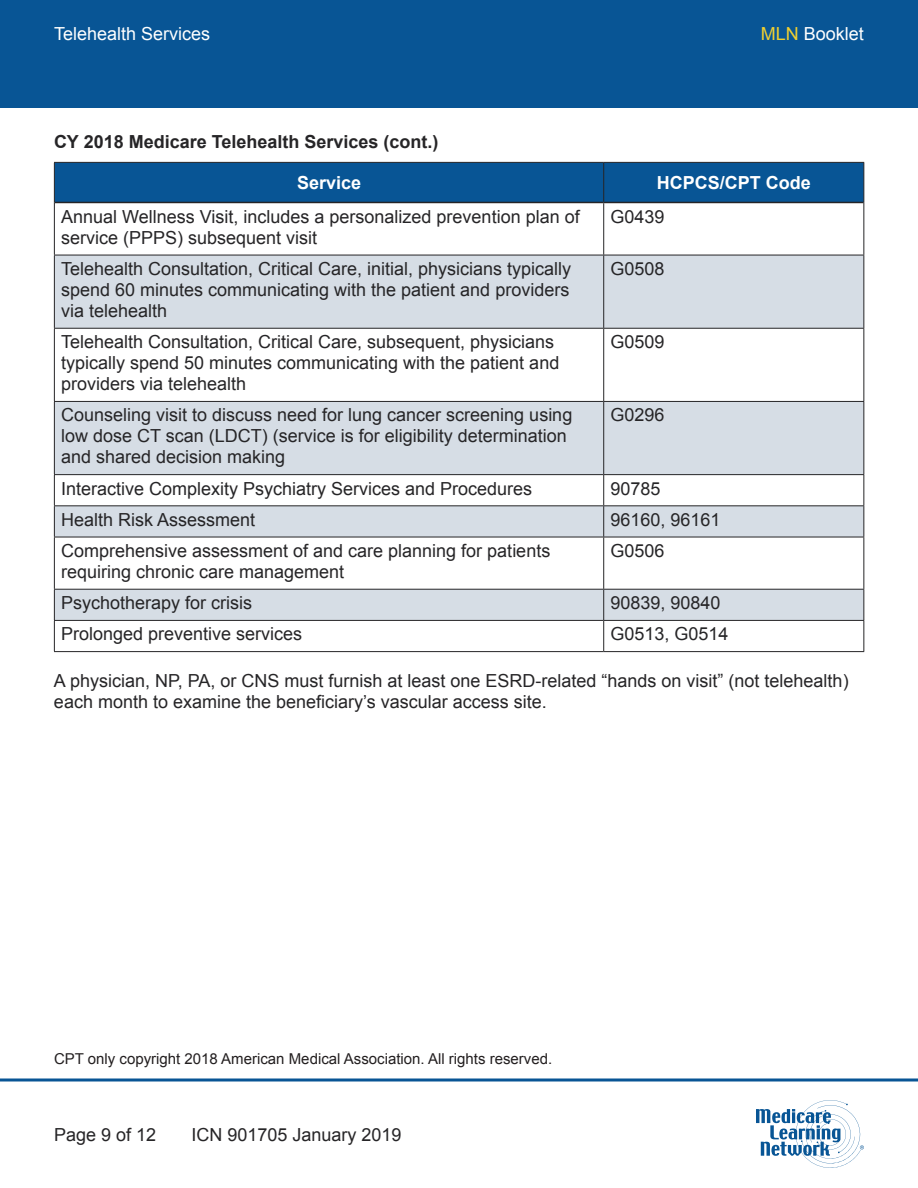
<style>
.page{position:relative;width:918px;height:1188px;background:#fff}
.page>*{position:absolute;margin:0;border:0;box-sizing:border-box;transform-origin:0 0}
.Table_Text{font:18px/21px "Arial";color:#262527}
.t1{font:700 18px "Arial";color:#262527}
.t2{font:18px "Arial";color:#fff}
.Table_Header{font:700 18px "Arial";color:#fff}
.t3{font:15px "Arial";color:#231f20}
.s1{color:#f1d030}
</style>
<div class="page">
<div style="left:0;top:0;width:918px;height:108px;background:#085595"></div>
<svg style="left:0;top:1078px;width:918px;height:4px"></svg>
<svg style="left:756px;top:1100px;width:108px;height:68px"></svg>
<div style="left:55px;top:163px;width:808px;height:39px;background:#085595"></div>
<svg style="left:55px;top:256px;width:808px;height:364px;fill:#d6dde5"></svg>
<hr style="left:54px;top:162px;width:550px;height:1px;background:#262527">
<hr style="left:54px;top:163px;width:1px;height:39px;background:#262527">
<hr style="left:604px;top:162px;width:260px;height:1px;background:#262527">
<hr style="left:603px;top:163px;width:1px;height:39px;background:#262527">
<hr style="left:863px;top:163px;width:1px;height:39px;background:#262527">
<hr style="left:54px;top:202px;width:1px;height:53px;background:#262527">
<hr style="left:603px;top:203px;width:1px;height:52px;background:#262527">
<hr style="left:863px;top:202px;width:1px;height:53px;background:#262527">
<hr style="left:54px;top:255px;width:550px;height:1px;background:#262527">
<hr style="left:54px;top:255px;width:1px;height:73px;background:#262527">
<hr style="left:604px;top:255px;width:260px;height:1px;background:#262527">
<hr style="left:603px;top:255px;width:1px;height:73px;background:#262527">
<hr style="left:863px;top:255px;width:1px;height:73px;background:#262527">
<hr style="left:54px;top:328px;width:550px;height:1px;background:#262527">
<hr style="left:54px;top:329px;width:1px;height:72px;background:#262527">
<hr style="left:604px;top:328px;width:260px;height:1px;background:#262527">
<hr style="left:603px;top:329px;width:1px;height:72px;background:#262527">
<hr style="left:863px;top:329px;width:1px;height:72px;background:#262527">
<hr style="left:54px;top:401px;width:550px;height:1px;background:#262527">
<hr style="left:54px;top:402px;width:1px;height:72px;background:#262527">
<hr style="left:604px;top:401px;width:260px;height:1px;background:#262527">
<hr style="left:603px;top:402px;width:1px;height:72px;background:#262527">
<hr style="left:863px;top:402px;width:1px;height:72px;background:#262527">
<hr style="left:54px;top:474px;width:550px;height:1px;background:#262527">
<hr style="left:54px;top:475px;width:1px;height:30px;background:#262527">
<hr style="left:604px;top:474px;width:260px;height:1px;background:#262527">
<hr style="left:603px;top:475px;width:1px;height:30px;background:#262527">
<hr style="left:863px;top:475px;width:1px;height:30px;background:#262527">
<hr style="left:54px;top:505px;width:550px;height:1px;background:#262527">
<hr style="left:54px;top:506px;width:1px;height:31px;background:#262527">
<hr style="left:604px;top:505px;width:260px;height:1px;background:#262527">
<hr style="left:603px;top:506px;width:1px;height:31px;background:#262527">
<hr style="left:863px;top:506px;width:1px;height:31px;background:#262527">
<hr style="left:54px;top:537px;width:550px;height:1px;background:#262527">
<hr style="left:54px;top:537px;width:1px;height:52px;background:#262527">
<hr style="left:604px;top:537px;width:260px;height:1px;background:#262527">
<hr style="left:603px;top:537px;width:1px;height:52px;background:#262527">
<hr style="left:863px;top:537px;width:1px;height:52px;background:#262527">
<hr style="left:54px;top:589px;width:550px;height:1px;background:#262527">
<hr style="left:54px;top:590px;width:1px;height:30px;background:#262527">
<hr style="left:604px;top:589px;width:260px;height:1px;background:#262527">
<hr style="left:603px;top:590px;width:1px;height:30px;background:#262527">
<hr style="left:863px;top:590px;width:1px;height:30px;background:#262527">
<hr style="left:54px;top:620px;width:550px;height:1px;background:#262527">
<hr style="left:54px;top:621px;width:1px;height:30px;background:#262527">
<hr style="left:604px;top:620px;width:260px;height:1px;background:#262527">
<hr style="left:603px;top:621px;width:1px;height:30px;background:#262527">
<hr style="left:863px;top:621px;width:1px;height:30px;background:#262527">
<hr style="left:54px;top:651px;width:550px;height:1px;background:#262527">
<hr style="left:604px;top:651px;width:260px;height:1px;background:#262527">
<hr style="left:55px;top:202px;width:549px;height:1px;background:#262527">
<hr style="left:604px;top:202px;width:259px;height:1px;background:#262527">
<p class="t2" style="left:54px;top:22px;width:158px">Telehealth Services</p>
<p class="t2" style="left:761px;top:22px;width:105px"><span class="s1">MLN</span> Booklet</p>
<p class="t1" style="left:54px;top:130px;width:386px">CY 2018 Medicare Telehealth Services (cont.)</p>
<p class="Table_Header" style="left:297px;top:171px;width:66px">Service</p>
<p class="Table_Header" style="left:657px;top:171px;width:156px">HCPCS/CPT Code</p>
<p class="Table_Text" style="left:61px;top:206px;width:520px">Annual Wellness Visit, includes a personalized prevention plan of service (PPPS) subsequent visit</p>
<p class="Table_Text" style="left:610px;top:206px;width:56px">G0439</p>
<p class="Table_Text" style="left:61px;top:258px;width:512px;text-align:justify">Telehealth Consultation, Critical Care, initial, physicians typically spend 60 minutes communicating with the patient and providers via telehealth</p>
<p class="Table_Text" style="left:610px;top:258px;width:56px">G0508</p>
<p class="Table_Text" style="left:61px;top:331px;width:500px">Telehealth Consultation, Critical Care, subsequent, physicians typically spend 50 minutes communicating with the patient and providers via telehealth</p>
<p class="Table_Text" style="left:610px;top:332px;width:56px">G0509</p>
<p class="Table_Text" style="left:61px;top:405px;width:513px">Counseling visit to discuss need for lung cancer screening using low dose CT scan (LDCT) (service is for eligibility determination and shared decision making</p>
<p class="Table_Text" style="left:610px;top:405px;width:56px">G0296</p>
<p class="Table_Text" style="left:61px;top:478px;width:473px">Interactive Complexity Psychiatry Services and Procedures</p>
<p class="Table_Text" style="left:610px;top:478px;width:52px">90785</p>
<p class="Table_Text" style="left:61px;top:509px;width:196px">Health Risk Assessment</p>
<p class="Table_Text" style="left:610px;top:509px;width:112px">96160, 96161</p>
<p class="Table_Text" style="left:61px;top:540px;width:491px">Comprehensive assessment of and care planning for patients requiring chronic care management</p>
<p class="Table_Text" style="left:610px;top:540px;width:56px">G0506</p>
<p class="Table_Text" style="left:61px;top:592px;width:193px">Psychotherapy for crisis</p>
<p class="Table_Text" style="left:610px;top:592px;width:112px">90839, 90840</p>
<p class="Table_Text" style="left:61px;top:624px;width:243px">Prolonged preventive services</p>
<p class="Table_Text" style="left:610px;top:624px;width:120px">G0513, G0514</p>
<p class="Table_Text" style="left:54px;top:670px;width:796px">A physician, NP, PA, or CNS must furnish at least one ESRD-related “hands on visit” (not telehealth) each month to examine the beneficiary’s vascular access site.</p>
<p class="t3" style="left:54px;top:1049px;width:500px">CPT only copyright 2018 American Medical Association. All rights reserved.</p>
<p class="Table_Text" style="left:54px;top:1124px;width:104px">Page 9 of 12</p>
<p class="Table_Text" style="left:192px;top:1124px;width:212px">ICN 901705 January 2019</p>
</div>
